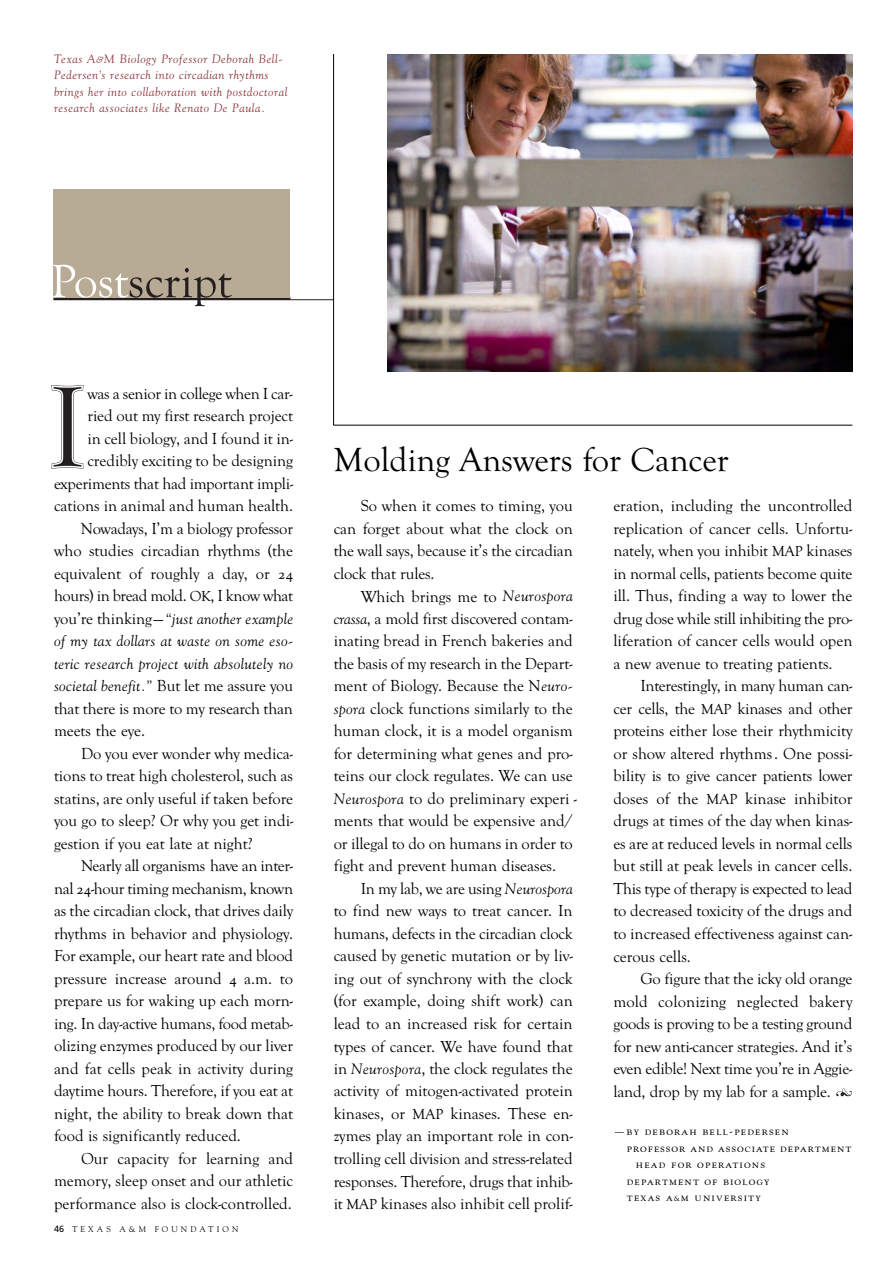
<style>
.page{position:relative;width:893px;height:1263px;background:#fff}
.page>*{position:absolute;margin:0;border:0;box-sizing:border-box;transform-origin:0 0}
.t1{font:34.5px "Goudy Old Style T";color:#000}
.t2{font:16.5px/22.5px "Goudy Old Style T";color:#000;text-align:justify}
.t3{font:15px/22.5px "Goudy Italic Os F";letter-spacing:.025em;color:#000;text-align:justify}
.t4{font:12px/16.5px "Goudy Italic Os F";letter-spacing:.05em;color:#8b353b}
.t5{font:12px "Goudy SC";letter-spacing:.09em;color:#000}
.t6{font:8.25px "Goudy SC";letter-spacing:.375em;color:#000}
.s1{font-size:9px}
.s2{font-family:"Goudy SC";font-size:15px}
.s3{font-size:15px}
.s4{font-family:"Goudy Old Style T";font-size:16.5px}
.s5{font-family:"Frutiger";font-size:9px}
.s6{font-family:"Goudy Italic Os F";font-size:15px}
.s7{font-size:7.5px}
</style>
<div class="page">
<hr style="left:53px;top:299px;width:799px;height:1px;background:#231f20">
<hr style="left:53px;top:297px;width:237px;height:3px;background:#231f20">
<div style="left:53px;top:189px;width:237px;height:108px;background:#b8ab95"></div>
<svg style="left:53px;top:265px;width:179px;height:41px"></svg>
<svg style="left:51px;top:385px;width:33px;height:84px"></svg>
<div style="left:334px;top:54px;width:518px;height:371px;background:#fff"></div>
<img style="left:388px;top:54px;width:464px;height:317px">
<hr style="left:333px;top:54px;width:1px;height:371px;background:#000">
<hr style="left:334px;top:425px;width:518px;height:1px;background:#000">
<svg style="left:836px;top:1088px;width:16px;height:8px"></svg>
<p class="t4" style="left:54px;top:51px;width:235px">Texas A<span class="s1">&amp;</span>M Biology Professor Deborah Bell-Pedersen’s research into circadian rhythms brings her into collaboration with postdoctoral research associates like Renato De Paula.</p>
<p class="t2" style="left:54px;top:382px;width:241px;text-align:right">was a senior in college when I car -<br>ried out my first research proj ect<br>in cell biology, and I found it in - credibly exciting to be de signing experiments that had im por tant impli - cations in ani mal and hu man health.<br>Nowadays, I’m a biology professor who studies circadian rhythms (the equivalent of roughly a day, or <span class="s2">24 </span>hours) in bread mold. <span class="s3">OK</span>, I know what</p>
<p class="t3" style="left:54px;top:609px;width:241px"><span class="s4">you’re thinking—</span>“just another example of my tax dollars at waste on some eso&shy;teric research project with absolutely no societal benefit.” <span class="s4">But let me assure you</span></p>
<p class="t2" style="left:54px;top:697px;width:241px">that there is more to my research than meets the eye.</p>
<p class="t2" style="left:54px;top:742px;width:241px;text-indent:27px">Do you ever wonder why medica&shy;tions to treat high cholesterol, such as statins, are only useful if taken before you go to sleep? Or why you get indi&shy;gestion if you eat late at night?</p>
<p class="t2" style="left:54px;top:854px;width:241px;text-indent:27px">Nearly all organisms have an inter - nal <span class="s2">24</span>-hour timing mechanism, known as the circadian clock, that drives daily rhythms in behavior and physiology.<br>For example, our heart rate and blood pressure increase around <span class="s2">4</span> a.m. to pre pare us for waking up each morn&shy;ing. In day-active humans, food metab - olizing enzymes produced by our liver and fat cells peak in activity during daytime hours. Therefore, if you eat at night, the ability to break down that food is significantly reduced.</p>
<p class="t2" style="left:54px;top:1147px;width:241px;text-indent:27px">Our capacity for learning and mem ory, sleep onset and our athletic performance also is clock-controlled.</p>
<p class="t6" style="left:54px;top:1226px;width:186px"><span class="s5">46</span> TEXAS A&amp;M FOUNDATION</p>
<h1 class="t1" style="left:334px;top:439px;width:397px">Molding Answers for Cancer</h1>
<p class="t2" style="left:334px;top:494px;width:241px;text-indent:27px">So when it comes to timing, you can forget about what the clock on the wall says, because it’s the circadian clock that rules.</p>
<p class="t2" style="left:334px;top:584px;width:245px;text-align:left;text-indent:27px">Which brings me to <span class="s6">Neurospora crassa</span>, a mold first discovered contam - inating bread in French bakeries and the basis of my research in the Depart - ment of Biology. Because the N<span class="s6">eu ro - spora</span> clock functions similarly to the human clock, it is a model organism for determining what genes and pro&shy;teins our clock regulates. We can use <span class="s6">Neurospora</span> to do preliminary ex per i - ments that would be expensive and/ or illegal to do on humans in order to fight and prevent human diseases.</p>
<p class="t2" style="left:334px;top:877px;width:241px;text-indent:27px">In my lab, we are using <span class="s6">Neuro spora </span>to find new ways to treat cancer. In humans, defects in the circadian clock caused by genetic mutation or by liv&shy;ing out of synchrony with the clock (for example, doing shift work) can lead to an increased risk for certain types of cancer. We have found that in <span class="s6">Neurospora</span>, the clock regulates the activity of mitogen-activated protein kinases, or <span class="s3">MAP</span> kinases. These en - zymes play an impor tant role in con&shy;trolling cell division and stress-related responses. There fore, drugs that inhib&shy;it <span class="s3">MAP</span> kinases also inhibit cell prolif-</p>
<p class="t2" style="left:613px;top:494px;width:241px">eration, including the uncontrolled replication of cancer cells. Unfortu - nately, when you inhibit <span class="s3">MAP</span> kinases in normal cells, patients become quite ill. Thus, finding a way to lower the drug dose while still inhibiting the pro - liferation of cancer cells would open a new avenue to treating patients.</p>
<p class="t2" style="left:613px;top:674px;width:241px;text-indent:27px">Interestingly, in many human can&shy;cer cells, the <span class="s3">MAP</span> kinases and other proteins either lose their rhythmicity or show altered rhythms. One possi&shy;bility is to give cancer patients lower doses of the <span class="s3">MAP</span> kinase inhibitor drugs at times of the day when kinas&shy;es are at reduced levels in normal cells but still at peak levels in cancer cells.<br>This type of therapy is expected to lead to de creased toxicity of the drugs and to increased effectiveness against can&shy;cerous cells.</p>
<p class="t2" style="left:613px;top:967px;width:241px;text-indent:27px">Go figure that the icky old orange mold colonizing neglected bakery goods is proving to be a testing ground for new anti-cancer strategies. And it’s even edible! Next time you’re in Aggie - land, drop by my lab for a sample.</p>
<p class="t5" style="left:613px;top:1127px;width:177px">—by deborah bell-pedersen</p>
<p class="t5" style="left:627px;top:1143px;width:226px">professor and associate department</p>
<p class="t5" style="left:636px;top:1160px;width:131px">head for operations</p>
<p class="t5" style="left:627px;top:1176px;width:144px">department of biology</p>
<p class="t5" style="left:627px;top:1193px;width:135px">texas a<span class="s7">&amp;</span>m university</p>
</div>
